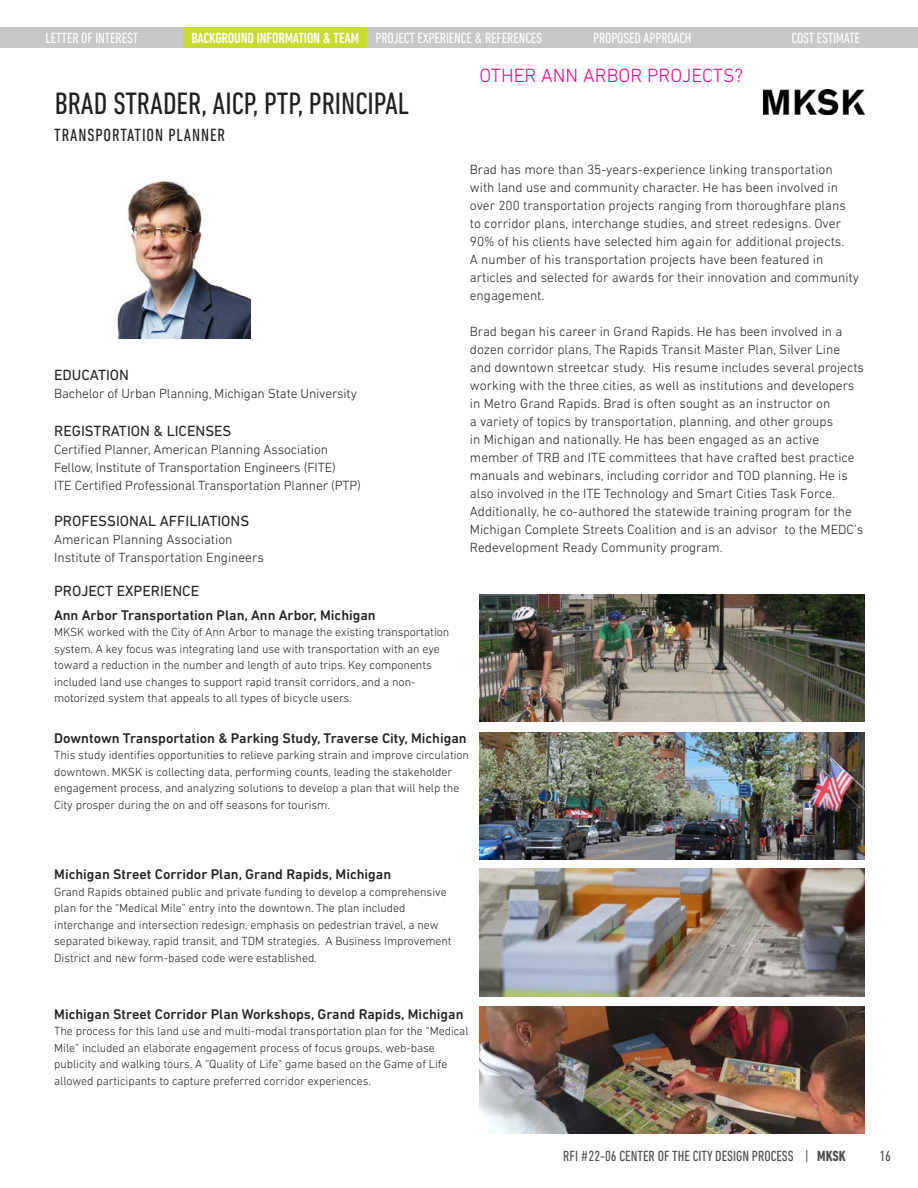
<style>
.page{position:relative;width:918px;height:1188px;background:#fff}
.page>*{position:absolute;margin:0;border:0;box-sizing:border-box;transform-origin:0 0}
.Headlines{font:condensed 31.5px "DIN Next LT Pro";color:#231f20}
.t1{font:300 19.5px "DIN Next LT Pro";color:#ed028c}
.Headlines-2{font:condensed 18px "DIN Next LT Pro";letter-spacing:.05em;color:#231f20}
.t2{font:condensed 15px "DIN Next LT Pro";letter-spacing:-.01em;color:#fff}
.t3{font:15px "DIN Next LT Pro";color:#231f20}
.t4{font:condensed 15px "DIN Next LT Pro";color:#4b4c4d}
.t5{font:500 14.25px "DIN Next LT Pro";color:#231f20}
.Body_Copy_Grey_85{font:300 13.5px/18px "DIN Next LT Pro";color:#231f20}
.t6{font:300 12px/16.5px "DIN Next LT Pro";letter-spacing:-.005em;color:#231f20}
.s1{font-weight:500}
.s2{font-weight:700}
</style>
<div class="page">
<div style="left:0;top:27px;width:184px;height:20px;background:#c7c8ca"></div>
<div style="left:183px;top:27px;width:184px;height:20px;background:#cadb2f"></div>
<div style="left:367px;top:27px;width:184px;height:20px;background:#c7c8ca"></div>
<div style="left:550px;top:27px;width:184px;height:20px;background:#c7c8ca"></div>
<div style="left:734px;top:27px;width:184px;height:20px;background:#c7c8ca"></div>
<img style="left:117px;top:181px;width:134px;height:157px">
<img style="left:763px;top:90px;width:101px;height:24px">
<img style="left:480px;top:594px;width:384px;height:128px">
<img style="left:479px;top:732px;width:385px;height:128px">
<img style="left:480px;top:868px;width:384px;height:128px">
<img style="left:480px;top:1006px;width:384px;height:128px">
<p class="t2" style="left:46px;top:29px;width:94px">LETTER OF INTEREST</p>
<p class="t2" style="left:191px;top:29px;width:352px"><span class="s1">BACKGROUND INFORMATION &amp; TEAM</span> PROJECT EXPERIENCE &amp; REFERENCES</p>
<p class="t2" style="left:593px;top:29px;width:100px">PROPOSED APPROACH</p>
<p class="t2" style="left:792px;top:29px;width:70px">COST ESTIMATE</p>
<p class="Headlines" style="left:55px;top:86px;width:356px">BRAD STRADER, AICP, PTP, PRINCIPAL</p>
<p class="Headlines-2" style="left:54px;top:124px;width:172px">TRANSPORTATION PLANNER</p>
<p class="t3" style="left:54px;top:367px;width:76px">EDUCATION</p>
<p class="Body_Copy_Grey_85" style="left:54px;top:385px;width:304px">Bachelor of Urban Planning, Michigan State University</p>
<p class="t3" style="left:54px;top:422px;width:179px">REGISTRATION &amp; LICENSES</p>
<p class="Body_Copy_Grey_85" style="left:54px;top:440px;width:275px">Certified Planner, American Planning Association</p>
<p class="Body_Copy_Grey_85" style="left:54px;top:458px;width:283px">Fellow, Institute of Transportation Engineers (FITE)</p>
<p class="Body_Copy_Grey_85" style="left:54px;top:476px;width:308px">ITE Certified Professional Transportation Planner (PTP)</p>
<p class="t3" style="left:54px;top:512px;width:197px">PROFESSIONAL AFFILIATIONS</p>
<p class="Body_Copy_Grey_85" style="left:54px;top:530px;width:180px">American Planning Association</p>
<p class="Body_Copy_Grey_85" style="left:54px;top:548px;width:211px">Institute of Transportation Engineers</p>
<p class="t1" style="left:479px;top:65px;width:265px">OTHER ANN ARBOR PROJECTS?</p>
<p class="Body_Copy_Grey_85" style="left:470px;top:160px;width:391px">Brad has more than 35-years-experience linking transportation with land use and community character. He has been involved in over 200 transportation projects ranging from thoroughfare plans to corridor plans, interchange studies, and street redesigns. Over 90% of his clients have selected him again for additional projects.<br>A number of his transportation projects have been featured in articles and selected for awards for their innovation and community engagement.</p>
<p class="Body_Copy_Grey_85" style="left:470px;top:322px;width:396px">Brad began his career in Grand Rapids. He has been involved in a dozen corridor plans, The Rapids Transit Master Plan, Silver Line and downtown streetcar study. His resume includes several projects working with the three cities, as well as institutions and developers in Metro Grand Rapids. Brad is often sought as an instructor on<br>a variety of topics by transportation, planning, and other groups<br>in Michigan and nationally. He has been engaged as an active member of TRB and ITE committees that have crafted best practice manuals and webinars, including corridor and TOD planning. He is also involved in the ITE Technology and Smart Cities Task Force.<br>Additionally, he co-authored the statewide training program for the Michigan Complete Streets Coalition and is an advisor to the MEDC’s Redevelopment Ready Community program.</p>
<p class="t3" style="left:54px;top:582px;width:147px">PROJECT EXPERIENCE</p>
<p class="t5" style="left:54px;top:607px;width:323px">Ann Arbor Transportation Plan, Ann Arbor, Michigan</p>
<p class="t6" style="left:54px;top:624px;width:397px">MKSK worked with the City of Ann Arbor to manage the existing transportation system. A key focus was integrating land use with transportation with an eye toward a reduction in the number and length of auto trips. Key components included land use changes to support rapid transit corridors, and a non&shy;motorized system that appeals to all types of bicycle users.</p>
<p class="t5" style="left:54px;top:730px;width:414px">Downtown Transportation &amp; Parking Study, Traverse City, Michigan</p>
<p class="t6" style="left:54px;top:747px;width:416px">This study identifies opportunities to relieve parking strain and improve circulation downtown. MKSK is collecting data, performing counts, leading the stakeholder engagement process, and analyzing solutions to develop a plan that will help the City prosper during the on and off seasons for tourism.</p>
<p class="t5" style="left:54px;top:866px;width:338px">Michigan Street Corridor Plan, Grand Rapids, Michigan</p>
<p class="t6" style="left:54px;top:883px;width:399px">Grand Rapids obtained public and private funding to develop a comprehensive plan for the “Medical Mile” entry into the downtown. The plan included interchange and intersection redesign, emphasis on pedestrian travel, a new separated bikeway, rapid transit, and TDM strategies. A Business Improvement District and new form-based code were established.</p>
<p class="t5" style="left:54px;top:1006px;width:411px">Michigan Street Corridor Plan Workshops, Grand Rapids, Michigan</p>
<p class="t6" style="left:54px;top:1023px;width:416px">The process for this land use and multi-modal transportation plan for the “Medical Mile” included an elaborate engagement process of focus groups, web-base publicity and walking tours. A “Quality of Life” game based on the Game of Life allowed participants to capture preferred corridor experiences.</p>
<p class="t4" style="left:563px;top:1147px;width:284px">RFI #22-06 CENTER OF THE CITY DESIGN PROCESS | <span class="s2">MKSK</span></p>
<p class="t4" style="left:879px;top:1147px;width:13px">16</p>
</div>
